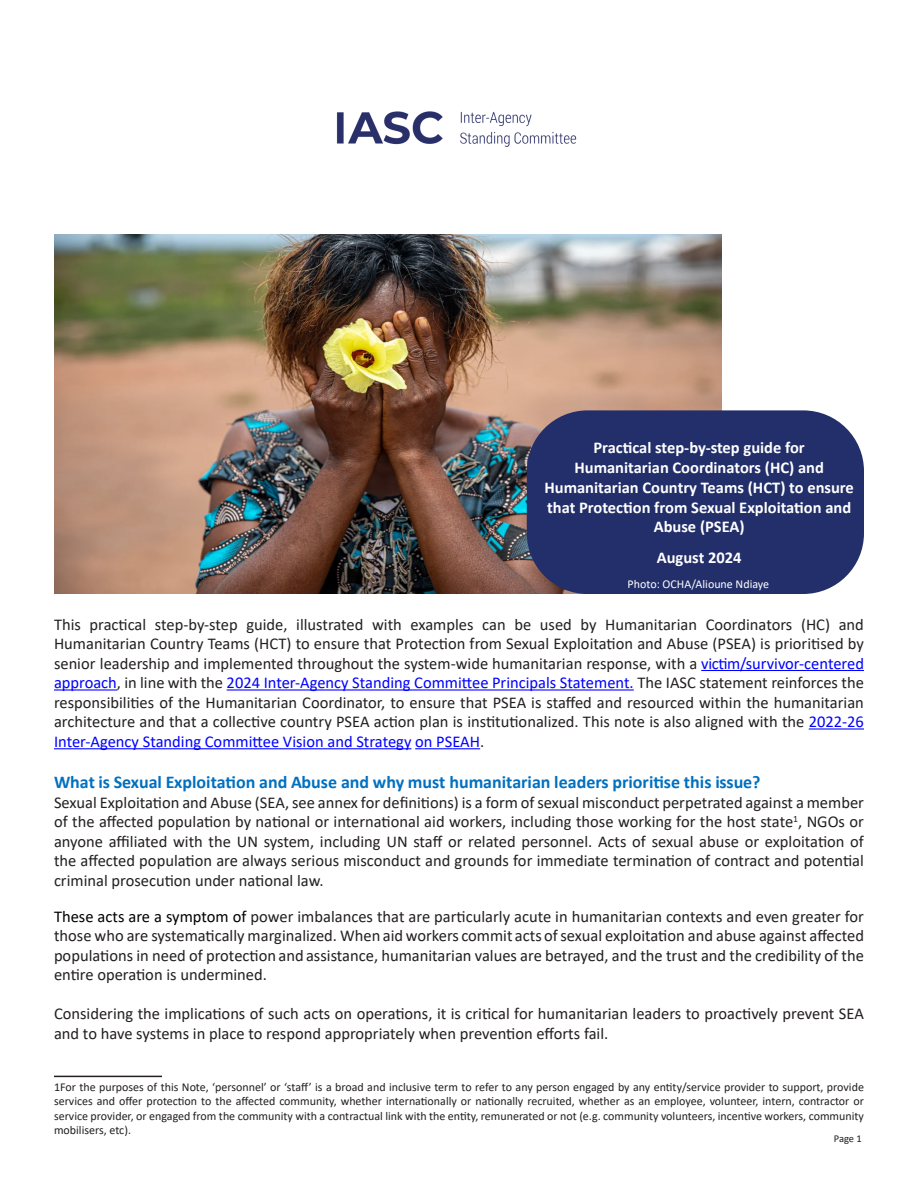
<style>
.page{position:relative;width:918px;height:1188px;background:#fff}
.page>*{position:absolute;margin:0;border:0;box-sizing:border-box;transform-origin:0 0}
.t1{font:700 18px "Calibri";color:#0070c0}
.Body_Text{font:16.5px/19.5px "Calibri";color:#231f20;text-align:justify}
.Heading_1{font:700 16.5px/19.8px "Calibri";color:#fff;text-align:center}
.t2{font:12px/14.4px "Calibri";color:#231f20;text-align:justify}
.Heading_1-2{font:12px "Calibri";color:#fff}
.t3{font:10.5px "Calibri";color:#231f20}
.s1{color:#00f}
.s2{color:#000}
</style>
<div class="page">
<hr style="left:701px;top:670px;width:163px;height:1px;background:#00f">
<hr style="left:54px;top:689px;width:63px;height:2px;background:#00f">
<hr style="left:227px;top:689px;width:407px;height:2px;background:#00f">
<hr style="left:809px;top:728px;width:55px;height:2px;background:#00f">
<hr style="left:54px;top:748px;width:357px;height:1px;background:#00f">
<hr style="left:415px;top:748px;width:65px;height:1px;background:#00f">
<img style="left:54px;top:234px;width:668px;height:360px">
<hr style="left:54px;top:1076px;width:108px;height:1px;background:#231f20">
<div style="left:527px;top:410px;width:337px;height:184px;background:#232f6a;border-radius:61px"></div>
<img style="left:336px;top:111px;width:241px;height:36px">
<p class="Heading_1" style="left:544px;top:438px;width:311px">Practical step-by-step guide for Humanitarian Coordinators (HC) and Humanitarian Country Teams (HCT) to ensure that Protection from Sexual Exploitation and Abuse (PSEA)</p>
<p class="Heading_1" style="left:657px;top:547px;width:86px">August 2024</p>
<p class="Heading_1-2" style="left:628px;top:576px;width:143px">Photo: OCHA/Alioune Ndiaye</p>
<p class="Body_Text" style="left:54px;top:614px;width:812px">This practical step-by-step guide, illustrated with examples can be used by Humanitarian Coordinators (HC) and Humanitarian Country Teams (HCT) to ensure that Protection from Sexual Exploitation and Abuse (PSEA) is prioritised by senior leadership and implemented throughout the system-wide humanitarian response, with a <span class="s1">victim/survivor-centered approach</span>, in line with the <span class="s1">2024 Inter-Agency Standing Committee Principals Statement.</span> The IASC statement reinforces the responsibilities of the Humanitarian Coordinator, to ensure that PSEA is staffed and resourced within the humanitarian architecture and that a collective country PSEA action plan is institutionalized. This note is also aligned with the <span class="s1">2022-26<br>Inter-Agency Standing Committee Vision and Strategy on PSEAH</span>.</p>
<p class="t1" style="left:54px;top:770px;width:708px">What is Sexual Exploitation and Abuse and why must humanitarian leaders prioritise this issue?</p>
<p class="Body_Text" style="left:54px;top:792px;width:812px">Sexual Exploitation and Abuse (SEA, see annex for definitions) is a form of sexual misconduct perpetrated against a member of the affected population by national or international aid workers, including those working for the host state<sup>1</sup>, NGOs or anyone affiliated with the UN system, including UN staff or related personnel. Acts of sexual abuse or exploitation of the affected population are always serious misconduct and grounds for immediate termination of contract and potential criminal prosecution under national law.</p>
<p class="Body_Text" style="left:54px;top:906px;width:812px"><span class="s2">These acts are a symptom of</span> power imbalances that are particularly acute in humanitarian contexts and even greater for those who are systematically marginalized. When aid workers commit acts of sexual exploitation and abuse against affected populations in need of protection and assistance, humanitarian values are betrayed, and the trust and the credibility of the entire operation is undermined.</p>
<p class="Body_Text" style="left:54px;top:1004px;width:811px">Considering the implications of such acts on operations, it is critical for humanitarian leaders to proactively prevent SEA and to have systems in place to respond appropriately when prevention efforts fail.</p>
<p class="t2" style="left:54px;top:1079px;width:812px">1For the purposes of this Note, ‘personnel’ or ‘staff’ is a broad and inclusive term to refer to any person engaged by any entity/service provider to support, provide services and offer protection to the affected community, whether internationally or nationally recruited, whether as an employee, volunteer, intern, contractor or service provider, or engaged from the community with a contractual link with the entity, remunerated or not (e.g. community volunteers, incentive workers, community mobilisers, etc).</p>
<p class="t3" style="left:834px;top:1131px;width:30px">Page 1</p>
</div>
